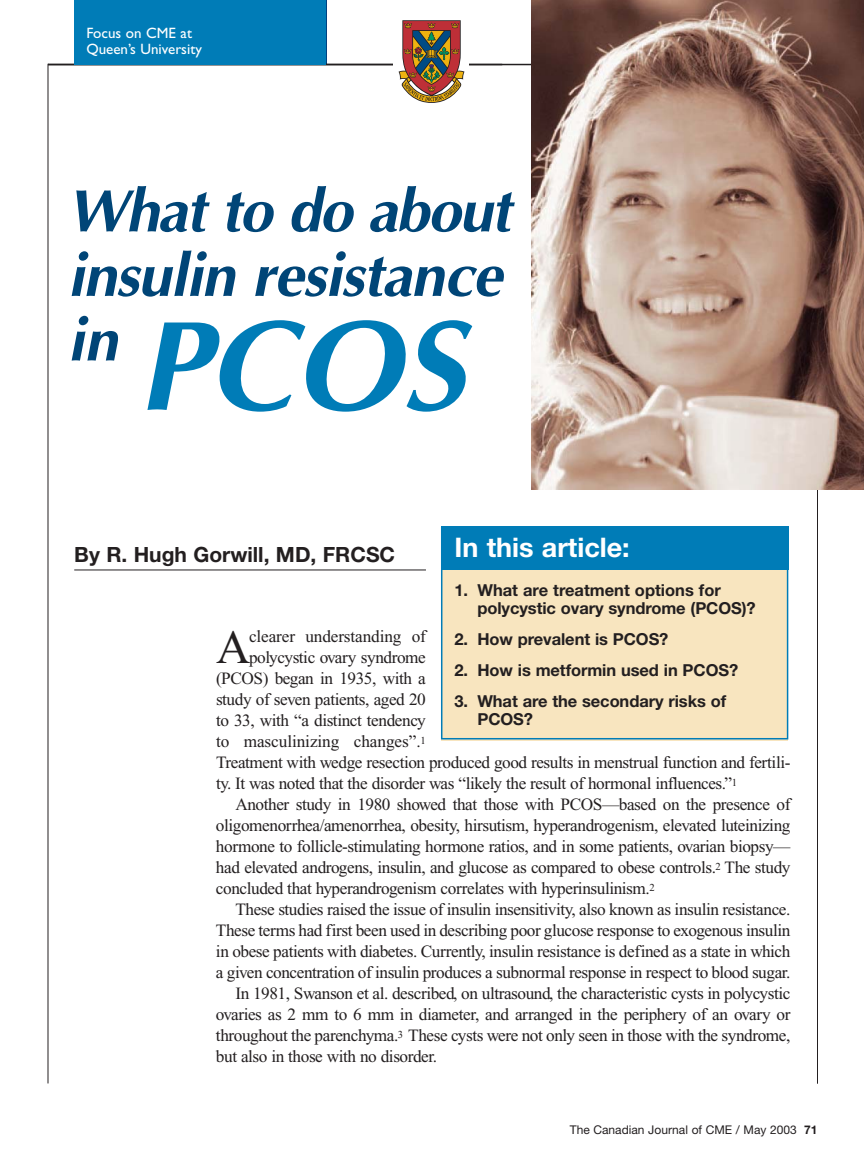
<style>
.page{position:relative;width:864px;height:1175px;background:#fff}
.page>*{position:absolute;margin:0;border:0;box-sizing:border-box;transform-origin:0 0}
.t1{font:italic 700 127.5px "Optima";color:#007cb7}
.t2{font:italic 700 60px/64.5px "Optima";letter-spacing:-.015em;color:#004577}
.t3{font:47.55px "Times New Roman";color:#231f20}
.t4{font:700 27px "Helvetica Neue";color:#fff}
.t5{font:700 21px "Helvetica Neue";color:#231f20}
.t6{font:17.25px "Times New Roman";letter-spacing:-.025em;color:#231f20}
.t7{font:17.25px "Times New Roman";letter-spacing:-.005em;color:#231f20}
.t8{font:700 16.5px/18px "Helvetica Neue";letter-spacing:-.005em;color:#231f20}
.t9{font:15px "Gill Sans";color:#fff}
.t10{font:12px "Helvetica Neue";color:#231f20}
.s1{font-weight:700}
</style>
<div class="page">
<hr style="left:48px;top:64px;width:1px;height:1019px;background:#231f20">
<hr style="left:48px;top:64px;width:770px;height:1px;background:#231f20">
<div style="left:442px;top:551px;width:346px;height:190px;background:#f8e5bf"></div>
<hr style="left:817px;top:400px;width:1px;height:683px;background:#231f20">
<div style="left:74px;top:0;width:252px;height:65px;background:#007cb7"></div>
<hr style="left:74px;top:569px;width:352px;height:1px;background:#231f20">
<img style="left:532px;top:0;width:332px;height:489px">
<div style="left:441px;top:526px;width:348px;height:43px;background:#007cb7"></div>
<div style="left:394px;top:18px;width:75px;height:88px;background:#fff"></div>
<svg style="left:398px;top:20px;width:67px;height:83px"></svg>
<div style="left:441px;top:526px;width:347px;height:213px;border:2px solid #007cb7"></div>
<p class="t9" style="left:86px;top:44px;width:117px">Queen’s University</p>
<h2 class="t2" style="left:68px;top:184px;width:445px">What to do about insulin resistance in</h2>
<h1 class="t1" style="left:138px;top:313px;width:327px">PCOS</h1>
<h3 class="t4" style="left:454px;top:537px;width:177px">In this article:</h3>
<p class="t8" style="left:477px;top:582px;width:280px;text-indent:-23px">1. What are treatment options for polycystic ovary syndrome (PCOS)?</p>
<p class="t8" style="left:454px;top:631px;width:216px">2. How prevalent is PCOS?</p>
<p class="t8" style="left:454px;top:662px;width:285px">2. How is metformin used in PCOS?</p>
<p class="t8" style="left:477px;top:693px;width:250px;text-indent:-23px">3. What are the secondary risks of<br>PCOS?</p>
<p class="t5" style="left:74px;top:547px;width:322px">By R. Hugh Gorwill, MD, FRCSC</p>
<h3 class="t3" style="left:216px;top:630px;width:36px">A</h3>
<p class="t6" style="left:249px;top:630px;width:178px">clearer understanding of</p>
<p class="t6" style="left:249px;top:651px;width:178px">polycystic ovary syndrome</p>
<p class="t6" style="left:216px;top:672px;width:211px">(PCOS) began in 1935, with a</p>
<p class="t6" style="left:216px;top:693px;width:211px">study of seven patients, aged 20</p>
<p class="t6" style="left:216px;top:714px;width:211px">to 33, with “a distinct tendency</p>
<p class="t7" style="left:216px;top:735px;width:211px">to masculinizing changes”.<sup>1</sup></p>
<p class="t6" style="left:216px;top:756px;width:576px">Treatment with wedge resection produced good results in menstrual function and fertili-</p>
<p class="t6" style="left:216px;top:777px;width:523px">ty. It was noted that the disorder was “likely the result of hormonal influences.”<sup>1</sup></p>
<p class="t6" style="left:235px;top:798px;width:557px">Another study in 1980 showed that those with PCOS—based on the presence of</p>
<p class="t6" style="left:216px;top:819px;width:576px">oligomenorrhea/amenorrhea, obesity, hirsutism, hyperandrogenism, elevated luteinizing</p>
<p class="t6" style="left:216px;top:840px;width:576px">hormone to follicle-stimulating hormone ratios, and in some patients, ovarian biopsy—</p>
<p class="t6" style="left:216px;top:861px;width:576px">had elevated androgens, insulin, and glucose as compared to obese controls.<sup>2</sup> The study</p>
<p class="t6" style="left:216px;top:882px;width:440px">concluded that hyperandrogenism correlates with hyperinsulinism.<sup>2</sup></p>
<p class="t6" style="left:235px;top:903px;width:557px">These studies raised the issue of insulin insensitivity, also known as insulin resistance.</p>
<p class="t6" style="left:216px;top:924px;width:576px">These terms had first been used in describing poor glucose response to exogenous insulin</p>
<p class="t6" style="left:216px;top:945px;width:576px">in obese patients with diabetes. Currently, insulin resistance is defined as a state in which</p>
<p class="t6" style="left:216px;top:966px;width:576px">a given concentration of insulin produces a subnormal response in respect to blood sugar.</p>
<p class="t6" style="left:235px;top:987px;width:557px">In 1981, Swanson et al. described, on ultrasound, the characteristic cysts in polycystic</p>
<p class="t6" style="left:216px;top:1008px;width:576px">ovaries as 2 mm to 6 mm in diameter, and arranged in the periphery of an ovary or</p>
<p class="t6" style="left:216px;top:1029px;width:576px">throughout the parenchyma.<sup>3</sup> These cysts were not only seen in those with the syndrome,</p>
<p class="t6" style="left:216px;top:1050px;width:223px">but also in those with no disorder.</p>
<p class="t10" style="left:570px;top:1125px;width:249px">The Canadian Journal of CME / May 2003 <span class="s1">71</span></p>
</div>
